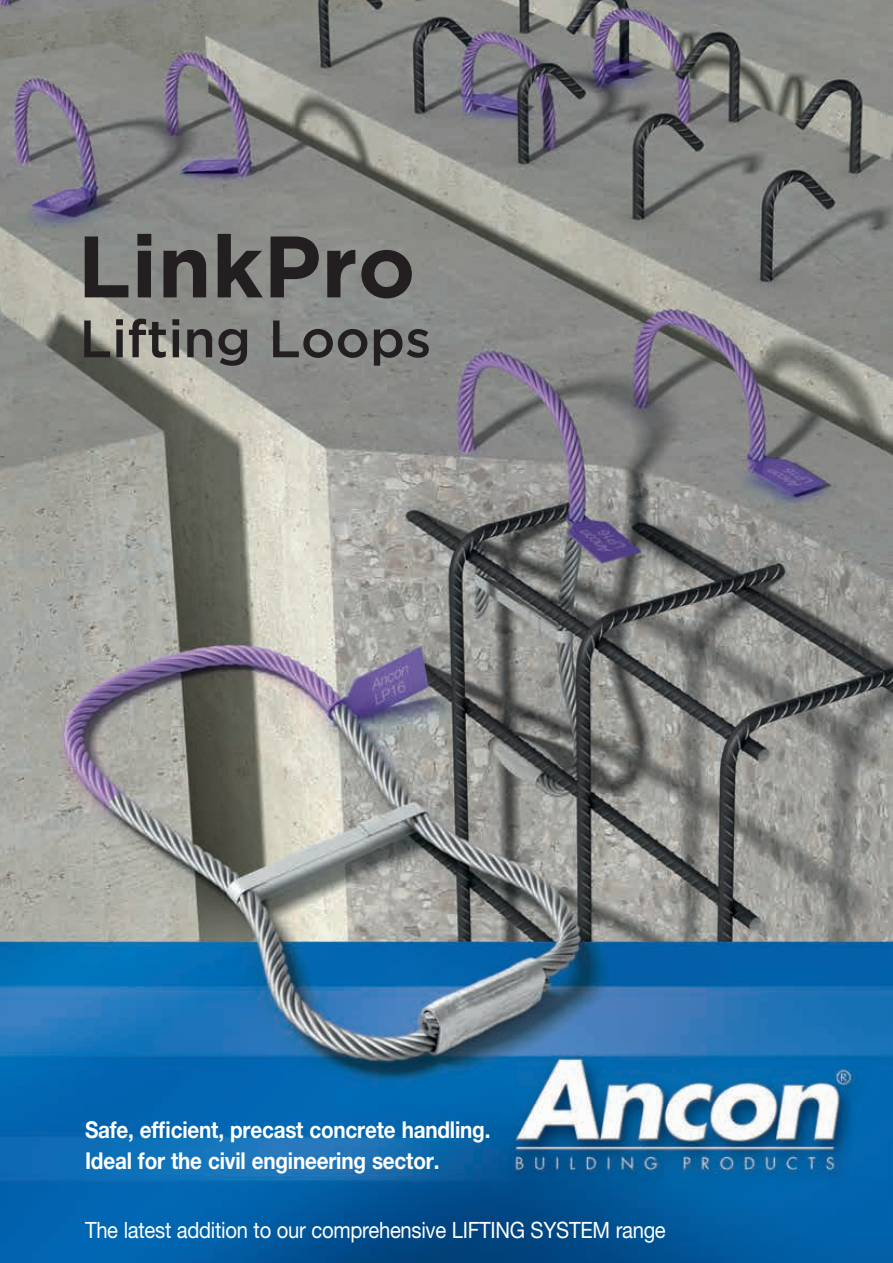
<style>
.page{position:relative;width:893px;height:1263px;background:#fff}
.page>*{position:absolute;margin:0;border:0;box-sizing:border-box;transform-origin:0 0}
.t1{font:700 87px "Gotham";color:#231f20}
.t2{font:500 52.5px "Gotham";color:#231f20}
.t3{font:700 23.25px/31.2px "Helvetica Neue";letter-spacing:-.01em;color:#fff;scale:.89 1}
.t4{font:22.5px "Helvetica Neue";letter-spacing:-.015em;color:#fff;scale:.9 1}
</style>
<div class="page">
<img style="left:0;top:0;width:893px;height:1263px">
<h1 class="t1" style="left:77px;top:216px;width:340px">LinkPro</h1>
<h2 class="t2" style="left:80px;top:309px;width:353px">Lifting Loops</h2>
<p class="t3" style="left:85px;top:1113px;width:457px">Safe, efficient, precast concrete handling.<br>Ideal for the civil engineering sector.</p>
<p class="t4" style="left:85px;top:1216px;width:647px">The latest addition to our comprehensive LIFTING SYSTEM range</p>
</div>
